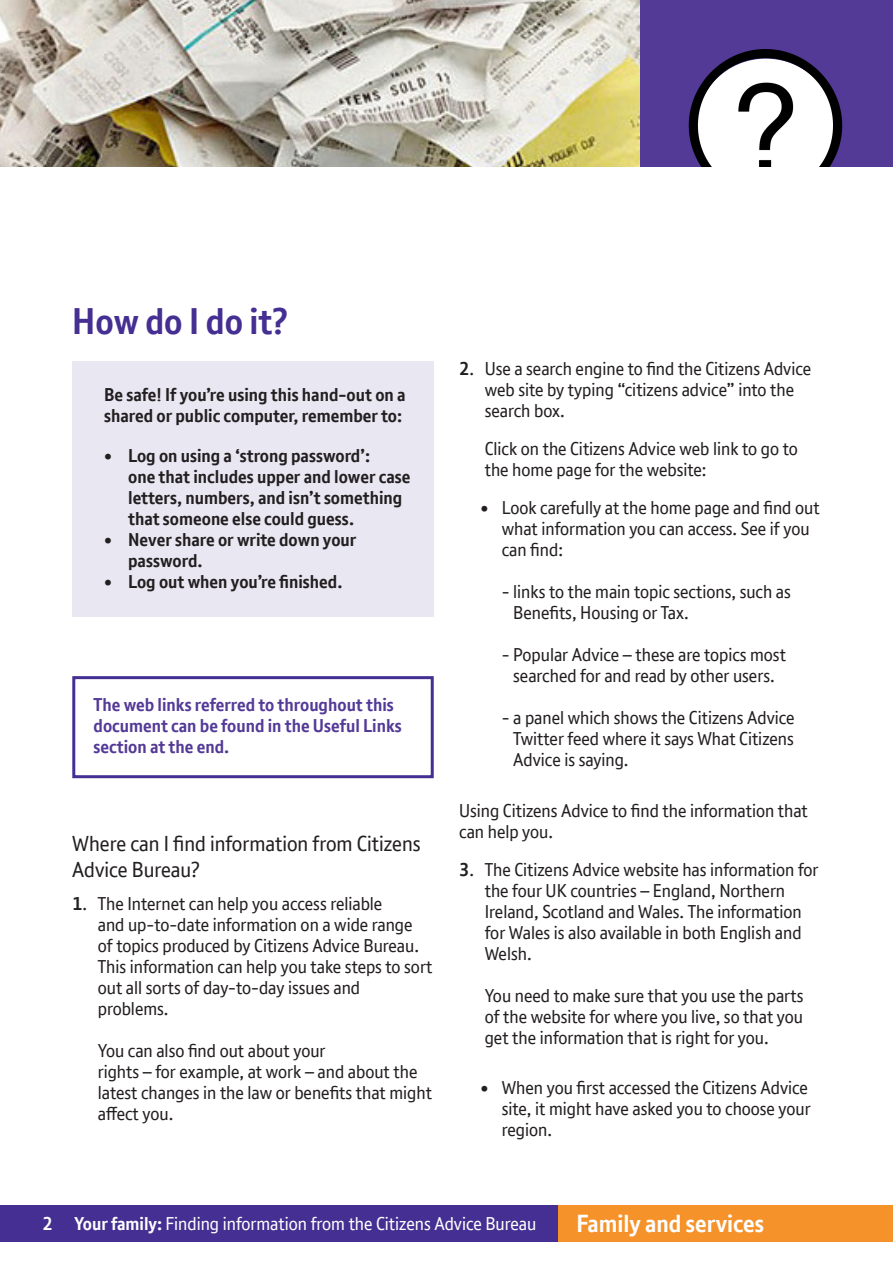
<style>
.page{position:relative;width:893px;height:1263px;background:#fff}
.page>*{position:absolute;margin:0;border:0;box-sizing:border-box;transform-origin:0 0}
.t1{font:700 36px "BT Font";color:#452f92}
.t2{font:700 24px "BT Font";color:#fff}
.Body_copy_headers{font:21px/25.5px "BT Font";color:#231f20}
.Body_copy{font:18px/21px "BT Font";color:#231f20}
.t3{font:700 18px/21px "BT Font";color:#231f20}
.Body_copy-2{font:700 18px/21px "BT Font";color:#543a97}
.t4{font:18px "BT Font";color:#fff}
.s1{font-weight:700}
</style>
<div class="page">
<div style="left:0;top:1205px;width:893px;height:37px;background:#452f92"></div>
<div style="left:558px;top:1205px;width:335px;height:37px;background:#f6922a"></div>
<div style="left:72px;top:361px;width:362px;height:256px;background:#e9e7f2"></div>
<div style="left:640px;top:0;width:253px;height:168px;background:#543a97"></div>
<img style="left:0;top:0;width:640px;height:167px">
<div style="left:72px;top:676px;width:362px;height:102px;border:3px solid #452f92"></div>
<img style="left:688px;top:49px;width:155px;height:118px">
<div style="left:0;top:167px;width:893px;height:80px;background:#fff"></div>
<p class="t1" style="left:72px;top:297px;width:217px">How do I do it?</p>
<p class="t3" style="left:104px;top:384px;width:303px">Be safe! If you’re using this hand-out on a shared or public computer, remember to:</p>
<p class="t3" style="left:128px;top:445px;width:284px;text-indent:-24px">• Log on using a ‘strong password’:<br>one that includes upper and lower case letters, numbers, and isn’t something that someone else could guess.</p>
<p class="t3" style="left:128px;top:529px;width:230px;text-indent:-24px">• Never share or write down your password.</p>
<p class="t3" style="left:104px;top:571px;width:240px">• Log out when you’re finished.</p>
<p class="Body_copy-2" style="left:94px;top:694px;width:310px">The web links referred to throughout this document can be found in the Useful Links section at the end.</p>
<p class="Body_copy_headers" style="left:72px;top:831px;width:350px">Where can I find information from Citizens<br>Advice Bureau?</p>
<p class="Body_copy" style="left:98px;top:893px;width:336px;text-indent:-26px"><span class="s1">1</span>. The Internet can help you access reliable<br>and up-to-date information on a wide range<br>of topics produced by Citizens Advice Bureau.<br>This information can help you take steps to sort out all sorts of day-to-day issues and problems.</p>
<p class="Body_copy" style="left:98px;top:1040px;width:336px">You can also find out about your<br>rights – for example, at work – and about the latest changes in the law or benefits that might affect you.</p>
<p class="Body_copy" style="left:485px;top:358px;width:328px;text-indent:-26px"><span class="s1">2</span>. Use a search engine to find the Citizens Advice web site by typing “citizens advice” into the search box.</p>
<p class="Body_copy" style="left:485px;top:438px;width:315px">Click on the Citizens Advice web link to go to the home page for the website:</p>
<p class="Body_copy" style="left:502px;top:497px;width:319px;text-indent:-21px">• Look carefully at the home page and find out what information you can access. See if you can find:</p>
<p class="Body_copy" style="left:513px;top:581px;width:279px;text-indent:-11px">- links to the main topic sections, such as<br>Benefits, Housing or Tax.</p>
<p class="Body_copy" style="left:502px;top:644px;width:286px;text-align:center">- Popular Advice – these are topics most searched for and read by other users.</p>
<p class="Body_copy" style="left:513px;top:707px;width:283px;text-align:justify;text-indent:-11px">- a panel which shows the Citizens Advice Twitter feed where it says What Citizens Advice is saying.</p>
<p class="Body_copy" style="left:459px;top:800px;width:350px">Using Citizens Advice to find the information that can help you.</p>
<p class="Body_copy" style="left:485px;top:859px;width:335px;text-indent:-26px"><span class="s1">3</span>. The Citizens Advice website has information for the four UK countries – England, Northern Ireland, Scotland and Wales. The information for Wales is also available in both English and Welsh.</p>
<p class="Body_copy" style="left:485px;top:985px;width:320px;text-align:justify">You need to make sure that you use the parts of the website for where you live, so that you get the information that is right for you.</p>
<p class="Body_copy" style="left:502px;top:1077px;width:310px;text-indent:-21px">• When you first accessed the Citizens Advice site, it might have asked you to choose your region.</p>
<p class="t4" style="left:43px;top:1212px;width:495px"><span class="s1">2 Your family:</span> Finding information from the Citizens Advice Bureau</p>
<h2 class="t2" style="left:576px;top:1208px;width:189px">Family and services</h2>
</div>
